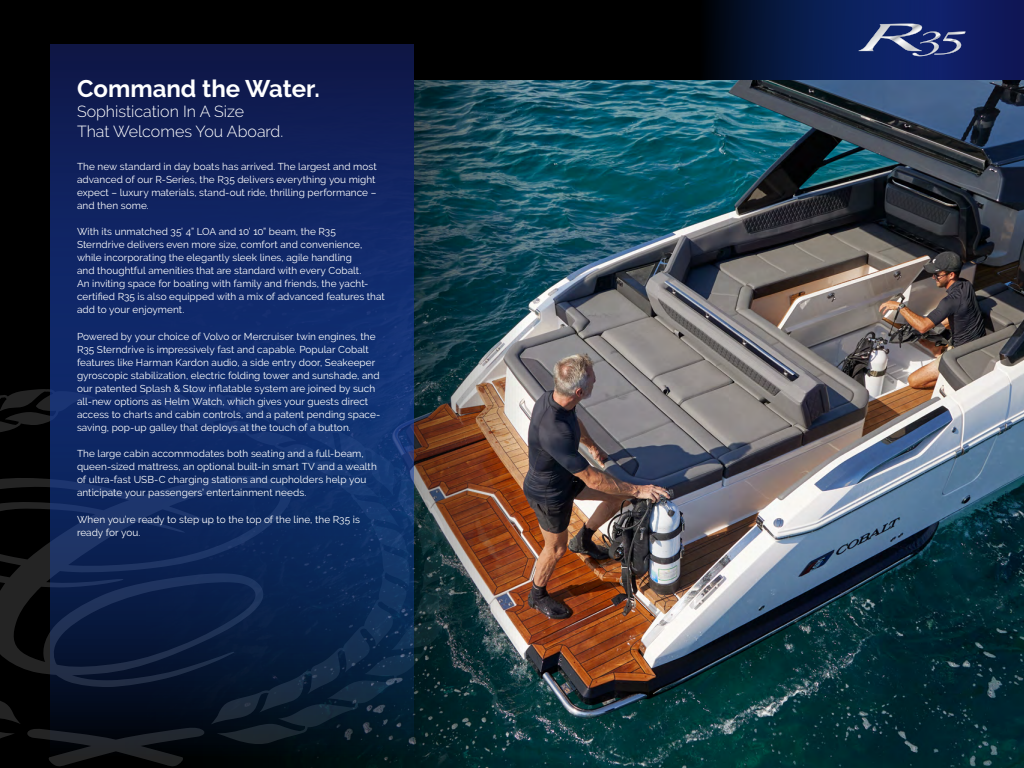
<style>
.page{position:relative;width:1024px;height:768px;background:#000}
.page>*{position:absolute;margin:0;border:0;box-sizing:border-box;transform-origin:0 0}
.Headline_2{font:700 24px "Raleway";color:#fff}
.sub-head{font:300 16px "Raleway";color:#fff}
.Text{font:10px/13px "Raleway";letter-spacing:.005em;color:#fff}
</style>
<div class="page">
<svg style="left:710px;top:0;width:314px;height:80px;background:#0a1a4e"></svg>
<svg style="left:49px;top:756px;width:48px;height:11px"></svg>
<svg style="left:0;top:389px;width:50px;height:351px"></svg>
<svg style="left:0;top:469px;width:50px;height:218px"></svg>
<img style="left:134px;top:80px;width:890px;height:688px">
<svg style="left:50px;top:44px;width:364px;height:712px;background:#0e2456"></svg>
<svg style="left:858px;top:24px;width:108px;height:32px;background:#445286"></svg>
<p class="Headline_2" style="left:77px;top:74px;width:244px">Command the Water.</p>
<p class="sub-head" style="left:77px;top:102px;width:169px">Sophistication In A Size</p>
<p class="sub-head" style="left:77px;top:122px;width:208px">That Welcomes You Aboard.</p>
<p class="Text" style="left:77px;top:160px;width:301px">The new standard in day boats has arrived. The largest and most advanced of our R-Series, the R35 delivers everything you might expect – luxury materials, stand-out ride, thrilling performance – and then some.</p>
<p class="Text" style="left:77px;top:225px;width:309px">With its unmatched 35’ 4” LOA and 10’ 10” beam, the R35<br>Sterndrive delivers even more size, comfort and convenience, while incorporating the elegantly sleek lines, agile handling<br>and thoughtful amenities that are standard with every Cobalt.<br>An inviting space for boating with family and friends, the yacht&shy;certified R35 is also equipped with a mix of advanced features that add to your enjoyment.</p>
<p class="Text" style="left:77px;top:330px;width:305px">Powered by your choice of Volvo or Mercruiser twin engines, the R35 Sterndrive is impressively fast and capable. Popular Cobalt features like Harman Kardon audio, a side entry door, Seakeeper gyroscopic stabilization, electric folding tower and sunshade, and our patented Splash &amp; Stow inflatable system are joined by such all-new options as Helm Watch, which gives your guests direct access to charts and cabin controls, and a patent pending space&shy;saving, pop-up galley that deploys at the touch of a button.</p>
<p class="Text" style="left:77px;top:447px;width:301px">The large cabin accommodates both seating and a full-beam, queen-sized mattress, an optional built-in smart TV and a wealth of ultra-fast USB-C charging stations and cupholders help you anticipate your passengers’ entertainment needs.</p>
<p class="Text" style="left:77px;top:513px;width:284px">When you’re ready to step up to the top of the line, the R35 is ready for you.</p>
</div>
